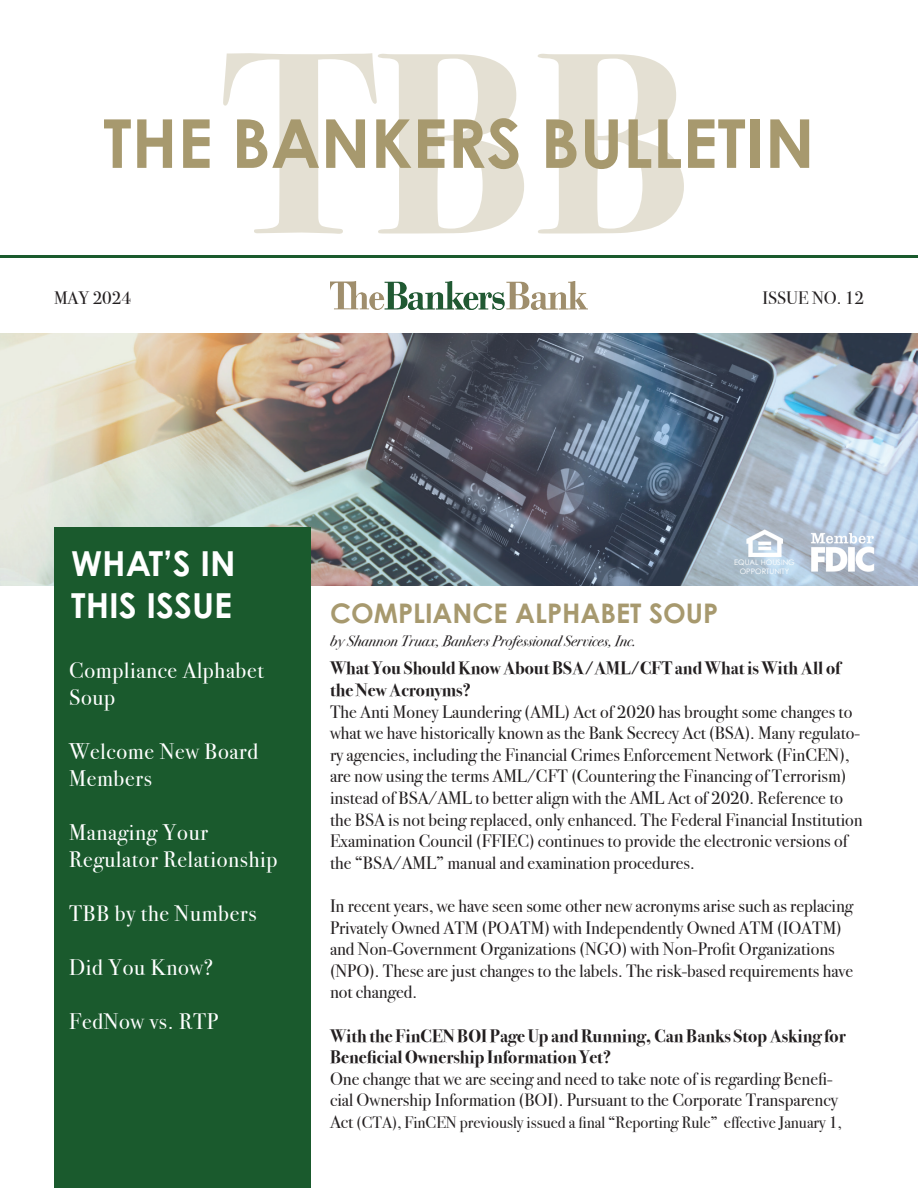
<style>
.page{position:relative;width:918px;height:1188px;background:#fff}
.page>*{position:absolute;margin:0;border:0;box-sizing:border-box;transform-origin:0 0}
.t1{font:700 259.5px "Bodoni Svty Two ITCTT";color:#a7996e}
.t2{font:700 67.5px "Century Gothic Pro";color:#a7996e}
.t3{font:700 34.5px/41.4px "Century Gothic Pro";color:#fff}
.t4{font:700 27px "Century Gothic Pro";color:#a7996e}
.t5{font:22.5px/27px "Bodoni Svty Two ITCTT";letter-spacing:.03em;color:#fff}
.t6{font:18px/21.6px "Bodoni Svty Two ITCTT";color:#231f20}
.t7{font:700 18px/21.6px "Bodoni Svty Two ITCTT";color:#231f20}
.t8{font:16.5px "Bodoni Svty Two ITCTT";color:#231f20}
.t9{font:italic 15px "Bodoni Svty Two ITCTT";color:#231f20}
.t10{font:7.5px "Century Gothic Pro";color:#fff}
.s1{font-size:18px}
</style>
<div class="page">
<img style="left:0;top:333px;width:918px;height:253px">
<hr style="left:0;top:255px;width:918px;height:2px;background:#1a5a2d">
<div style="left:55px;top:527px;width:256px;height:661px;background:#1a5a2d"></div>
<img style="left:330px;top:281px;width:258px;height:29px">
<img style="left:811px;top:525px;width:63px;height:52px">
<img style="left:746px;top:529px;width:37px;height:27px">
<h1 class="t1" style="left:223px;top:-69px;width:473px">TBB</h1>
<p class="t2" style="left:103px;top:101px;width:713px">THE BANKERS BULLETIN</p>
<p class="t6" style="left:54px;top:285px;width:79px">MAY 2024</p>
<p class="t6" style="left:763px;top:285px;width:103px">ISSUE NO. 12</p>
<p class="t3" style="left:71px;top:543px;width:166px">WHAT’S IN<br>THIS ISSUE</p>
<p class="t5" style="left:69px;top:654px;width:196px">Compliance Alphabet<br>Soup</p>
<p class="t5" style="left:69px;top:735px;width:190px">Welcome New Board<br>Members</p>
<p class="t5" style="left:69px;top:816px;width:210px">Managing Your<br>Regulator Relationship</p>
<p class="t5" style="left:69px;top:897px;width:189px">TBB by the Numbers</p>
<p class="t5" style="left:69px;top:951px;width:145px">Did You Know?</p>
<p class="t5" style="left:69px;top:1005px;width:151px">FedNow vs. RTP</p>
<p class="t10" style="left:734px;top:558px;width:62px">EQUAL HOUSING</p>
<p class="t10" style="left:740px;top:567px;width:51px">OPPORTUNITY</p>
<p class="t4" style="left:330px;top:596px;width:390px">COMPLIANCE ALPHABET SOUP</p>
<p class="t7" style="left:330px;top:656px;width:512px">What You Should Know About BSA/AML/CFT and What is With All of the New Acronyms?</p>
<p class="t6" style="left:330px;top:699px;width:534px">The Anti Money Laundering (AML) Act of 2020 has brought some changes to what we have historically known as the Bank Secrecy Act (BSA). Many regulato&shy;ry agencies, including the Financial Crimes Enforcement Network (FinCEN), are now using the terms AML/CFT (Countering the Financing of Terrorism) instead of BSA/AML to better align with the AML Act of 2020. Reference to the BSA is not being replaced, only enhanced. The Federal Financial Institution Examination Council (FFIEC) continues to provide the electronic versions of the “BSA/AML” manual and examination procedures.</p>
<p class="t6" style="left:330px;top:893px;width:525px">In recent years, we have seen some other new acronyms arise such as replacing Privately Owned ATM (POATM) with Independently Owned ATM (IOATM) and Non-Government Organizations (NGO) with Non-Profit Organizations (NPO). These are just changes to the labels. The risk-based requirements have not changed.</p>
<p class="t7" style="left:330px;top:1023px;width:517px">With the FinCEN BOI Page Up and Running, Can Banks Stop Asking for<br>Beneficial Ownership Information Yet?</p>
<p class="t6" style="left:330px;top:1066px;width:509px">One change that we are seeing and need to take note of is regarding Benefi&shy;cial Ownership Information (BOI). Pursuant to the Corporate Transparency</p>
<p class="t8" style="left:330px;top:1109px;width:513px"><span class="s1">Act</span> (CTA), FinCEN previously issued a final “Reporting Rule” effective January 1,</p>
<p class="t9" style="left:330px;top:627px;width:307px">by Shannon Truax, Bankers Professional Services, Inc.</p>
</div>
